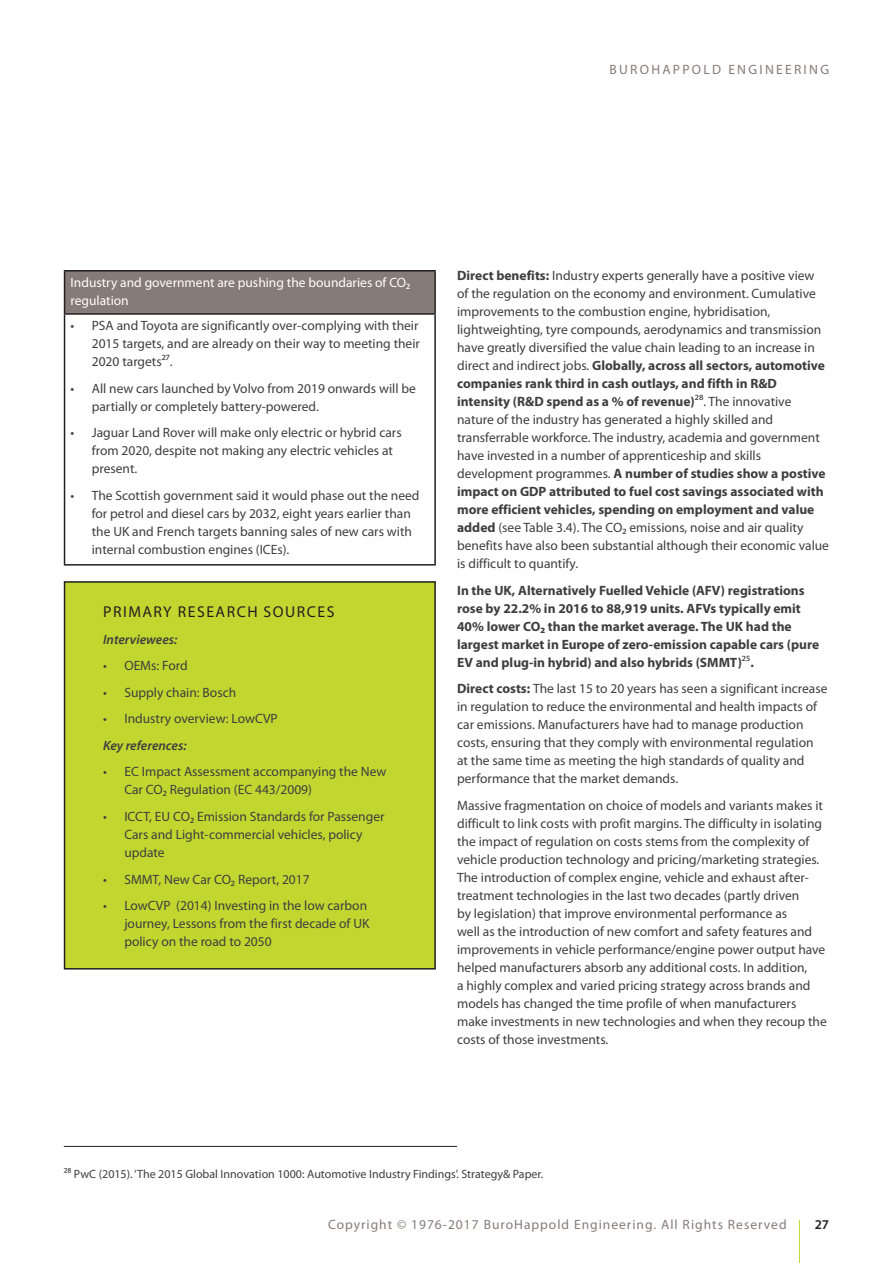
<style>
.page{position:relative;width:893px;height:1263px;background:#fff}
.page>*{position:absolute;margin:0;border:0;box-sizing:border-box;transform-origin:0 0}
.Sub_Title{font:15.75px "Myriad Pro";letter-spacing:.095em;color:#231f20}
.t1{font:13.5px/18px "Myriad Pro";color:#3e3e3f}
.t2{font:700 13.5px/18px "Myriad Pro";color:#3e3e3f}
.t3{font:13.5px "Myriad Pro";letter-spacing:.075em;color:#867b76}
.t4{font:13.5px/18px "Myriad Pro";color:#fff}
.t5{font:italic 600 13.5px "Myriad Pro";color:#3e3e3f}
.t6{font:13.5px "Myriad Pro";letter-spacing:.17em;color:#867b76}
.t7{font:600 13.5px "Myriad Pro";color:#231f20}
.Footnotes{font:12px "Myriad Pro";color:#3e3e3f}
.s1{font-weight:700}
.s2{font-weight:400}
</style>
<div class="page">
<hr style="left:799px;top:1220px;width:1px;height:43px;background:#c1d72f">
<div style="left:65px;top:271px;width:370px;height:43px;background:#867b76"></div>
<hr style="left:64px;top:270px;width:372px;height:2px;background:#231f20">
<hr style="left:64px;top:272px;width:1px;height:41px;background:#231f20">
<hr style="left:434px;top:272px;width:2px;height:41px;background:#231f20">
<hr style="left:64px;top:313px;width:372px;height:2px;background:#231f20">
<hr style="left:64px;top:315px;width:1px;height:249px;background:#231f20">
<hr style="left:434px;top:315px;width:2px;height:249px;background:#231f20">
<hr style="left:64px;top:564px;width:372px;height:2px;background:#231f20">
<div style="left:65px;top:582px;width:370px;height:387px;background:#c1d72f"></div>
<div style="left:64px;top:581px;width:372px;height:388px;border:2px solid #231f20"></div>
<hr style="left:64px;top:1146px;width:393px;height:1px;background:#231f20">
<p class="t6" style="left:609px;top:61px;width:221px">BUROHAPPOLD ENGINEERING</p>
<p class="t4" style="left:71px;top:273px;width:341px">Industry and government are pushing the boundaries of CO₂ regulation</p>
<p class="t1" style="left:92px;top:316px;width:330px;text-align:justify;text-indent:-21px">• PSA and Toyota are significantly over-complying with their 2015 targets, and are already on their way to meeting their 2020 targets27.</p>
<p class="t1" style="left:92px;top:379px;width:326px;text-indent:-21px">• All new cars launched by Volvo from 2019 onwards will be partially or completely battery-powered.</p>
<p class="t1" style="left:92px;top:423px;width:311px;text-indent:-21px">• Jaguar Land Rover will make only electric or hybrid cars from 2020, despite not making any electric vehicles at present.</p>
<p class="t1" style="left:92px;top:486px;width:329px;text-indent:-21px">• The Scottish government said it would phase out the need for petrol and diesel cars by 2032, eight years earlier than the UK and French targets banning sales of new cars with internal combustion engines (ICEs).</p>
<p class="Sub_Title" style="left:103px;top:602px;width:233px">PRIMARY RESEARCH SOURCES</p>
<p class="t5" style="left:103px;top:631px;width:76px">Interviewees:</p>
<p class="t1" style="left:103px;top:657px;width:86px">• OEMs: Ford</p>
<p class="t1" style="left:103px;top:683px;width:135px">• Supply chain: Bosch</p>
<p class="t1" style="left:103px;top:710px;width:176px">• Industry overview: LowCVP</p>
<p class="t5" style="left:103px;top:737px;width:85px">Key references:</p>
<p class="t1" style="left:124px;top:763px;width:264px;text-indent:-21px">• EC Impact Assessment accompanying the New<br>Car CO₂ Regulation (EC 443/2009)</p>
<p class="t1" style="left:124px;top:807px;width:262px;text-indent:-21px">• ICCT, EU CO₂ Emission Standards for Passenger<br>Cars and Light-commercial vehicles, policy update</p>
<p class="t1" style="left:103px;top:870px;width:208px">• SMMT, New Car CO₂ Report, 2017</p>
<p class="t1" style="left:124px;top:896px;width:247px;text-indent:-21px">• LowCVP (2014) Investing in the low carbon journey, Lessons from the first decade of UK policy on the road to 2050</p>
<p class="t1" style="left:457px;top:266px;width:373px"><span class="s1">Direct benefits:</span> Industry experts generally have a positive view of the regulation on the economy and environment. Cumulative improvements to the combustion engine, hybridisation, lightweighting, tyre compounds, aerodynamics and transmission have greatly diversified the value chain leading to an increase in direct and indirect jobs. <span class="s1">Globally, across all sectors, automotive companies rank third in cash outlays, and fifth in R&amp;D intensity (R&amp;D spend as a % of revenue)</span>28. The innovative nature of the industry has generated a highly skilled and transferrable workforce. The industry, academia and government have invested in a number of apprenticeship and skills development programmes. <span class="s1">A number of studies show a postive impact on GDP attributed to fuel cost savings associated with more efficient vehicles, spending on employment and value added</span> (see Table 3.4). The CO₂ emissions, noise and air quality benefits have also been substantial although their economic value is difficult to quantify.</p>
<p class="t2" style="left:457px;top:581px;width:364px">In the UK, Alternatively Fuelled Vehicle (AFV) registrations rose by 22.2% in 2016 to 88,919 units. AFVs typically emit 40% lower CO₂ than the market average. The UK had the largest market in Europe of zero-emission capable cars (pure EV and plug-in hybrid) and also hybrids (SMMT)<span class="s2">25</span>.</p>
<p class="t1" style="left:457px;top:679px;width:372px"><span class="s1">Direct costs:</span> The last 15 to 20 years has seen a significant increase in regulation to reduce the environmental and health impacts of car emissions. Manufacturers have had to manage production costs, ensuring that they comply with environmental regulation at the same time as meeting the high standards of quality and performance that the market demands.</p>
<p class="t1" style="left:457px;top:796px;width:371px">Massive fragmentation on choice of models and variants makes it difficult to link costs with profit margins. The difficulty in isolating the impact of regulation on costs stems from the complexity of vehicle production technology and pricing/marketing strategies.<br>The introduction of complex engine, vehicle and exhaust after&shy;treatment technologies in the last two decades (partly driven<br>by legislation) that improve environmental performance as<br>well as the introduction of new comfort and safety features and improvements in vehicle performance/engine power output have helped manufacturers absorb any additional costs. In addition,<br>a highly complex and varied pricing strategy across brands and models has changed the time profile of when manufacturers make investments in new technologies and when they recoup the costs of those investments.</p>
<p class="Footnotes" style="left:64px;top:1167px;width:481px">28 PwC (2015). ‘The 2015 Global Innovation 1000: Automotive Industry Findings’. Strategy&amp; Paper.</p>
<p class="t3" style="left:328px;top:1216px;width:460px">Copyright © 1976-2017 BuroHappold Engineering. All Rights Reserved</p>
<p class="t7" style="left:815px;top:1216px;width:16px">27</p>
</div>
